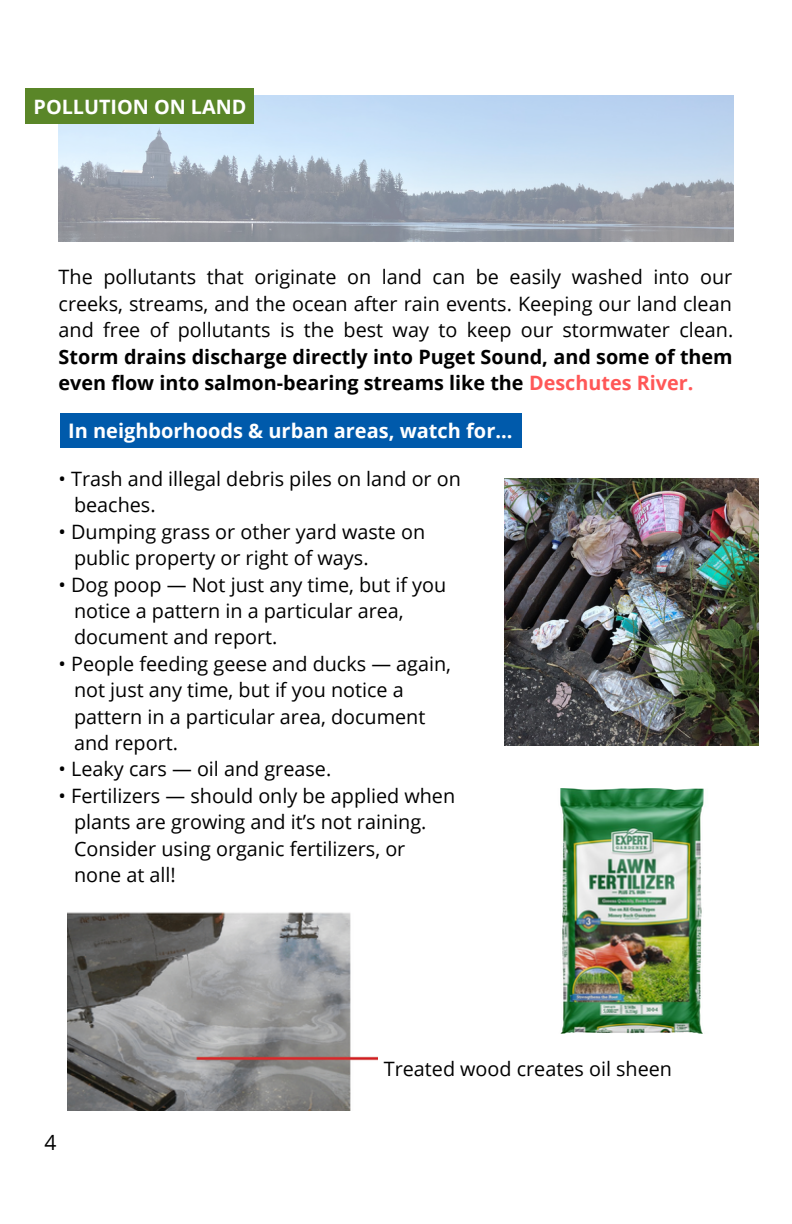
<style>
.page{position:relative;width:792px;height:1224px;background:#fff}
.page>*{position:absolute;margin:0;border:0;box-sizing:border-box;transform-origin:0 0}
.t1{font:21px "Open Sans";color:#000}
.t2{font:700 20px "Open Sans";color:#fff}
.t3{font:19.8px/26.4px "Open Sans";color:#000}
.t4{font:700 19.8px/26.4px "Open Sans";color:#000}
.t5{font:700 19.8px "Open Sans";color:#fff}
.s1{color:#ff5757}
</style>
<div class="page">
<img style="left:560px;top:789px;width:144px;height:244px">
<img style="left:505px;top:479px;width:253px;height:266px">
<img style="left:67px;top:912px;width:311px;height:199px">
<div style="left:60px;top:413px;width:461px;height:35px;background:#005aab"></div>
<img style="left:59px;top:96px;width:675px;height:145px">
<div style="left:25px;top:88px;width:229px;height:36px;background:#5a8628"></div>
<p class="t5" style="left:34px;top:92px;width:214px">POLLUTION ON LAND</p>
<p class="t3" style="left:59px;top:263px;width:676px;text-align:justify">The pollutants that originate on land can be easily washed into our creeks, streams, and the ocean after rain events. Keeping our land clean and free of pollutants is the best way to keep our stormwater clean.</p>
<p class="t4" style="left:59px;top:343px;width:676px">Storm drains discharge directly into Puget Sound, and some of them even flow into salmon-bearing streams like the <span class="s1">Deschutes River.</span></p>
<p class="t2" style="left:68px;top:417px;width:446px">In neighborhoods &amp; urban areas, watch for...</p>
<p class="t3" style="left:74px;top:465px;width:388px;text-indent:-15px">• Trash and illegal debris piles on land or on beaches.</p>
<p class="t3" style="left:74px;top:518px;width:353px;text-indent:-15px">• Dumping grass or other yard waste on public property or right of ways.</p>
<p class="t3" style="left:74px;top:571px;width:374px;text-indent:-15px">• Dog poop — Not just any time, but if you notice a pattern in a particular area, document and report.</p>
<p class="t3" style="left:74px;top:650px;width:379px;text-indent:-15px">• People feeding geese and ducks — again, not just any time, but if you notice a pattern in a particular area, document and report.</p>
<p class="t3" style="left:59px;top:755px;width:274px">• Leaky cars — oil and grease.</p>
<p class="t3" style="left:74px;top:782px;width:383px;text-indent:-15px">• Fertilizers — should only be applied when plants are growing and it’s not raining.<br>Consider using organic fertilizers, or none at all!</p>
<p class="t1" style="left:44px;top:1128px;width:13px">4</p>
<p class="t3" style="left:384px;top:1055px;width:290px">Treated wood creates oil sheen</p>
</div>
